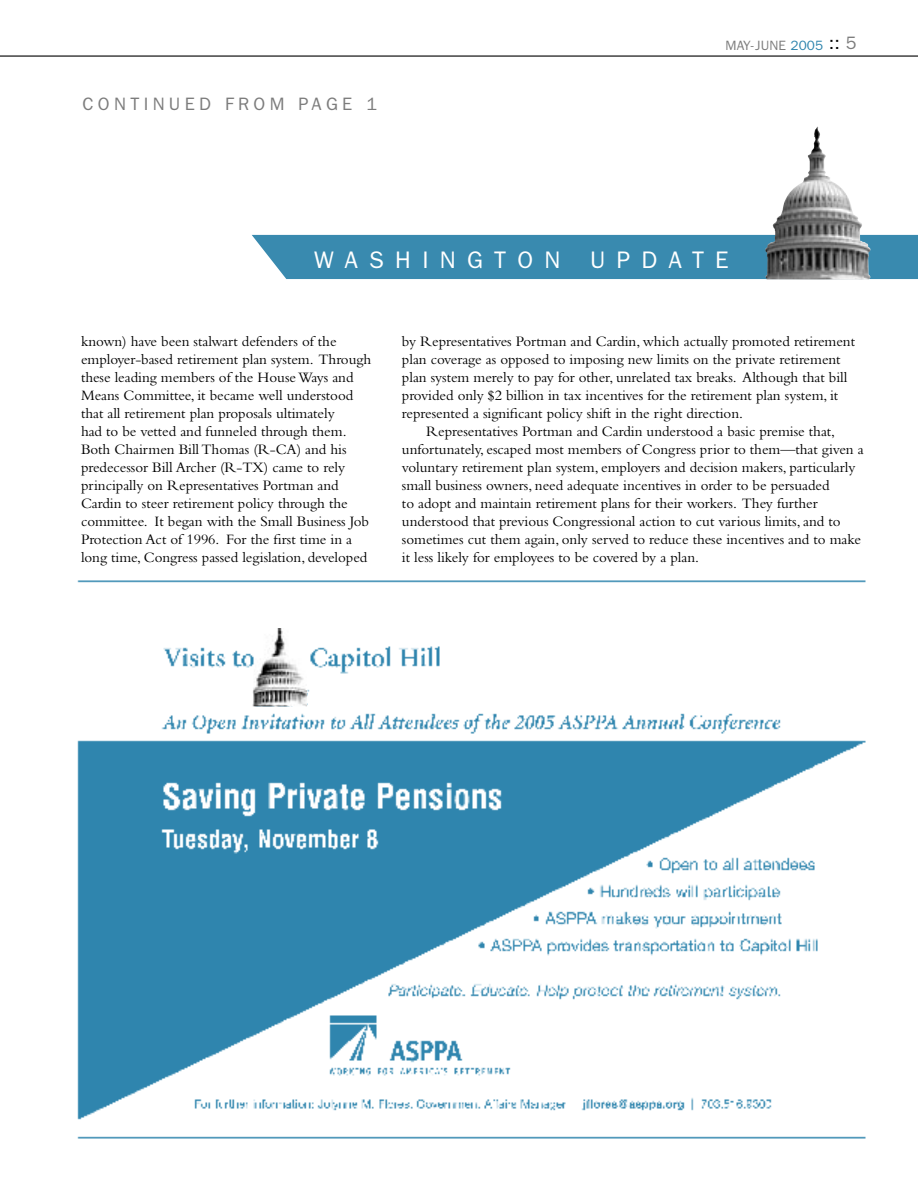
<style>
.page{position:relative;width:918px;height:1188px;background:#fff}
.page>*{position:absolute;margin:0;border:0;box-sizing:border-box;transform-origin:0 0}
.t1{font:24px "Franklin Gothic";letter-spacing:.47em;color:#fff}
.t2{font:18px "Franklin Gothic";letter-spacing:.24em;color:#7c7c7c}
.t3{font:15px/18px "Bembo";letter-spacing:-.005em;color:#000}
.t4{font:13.5px "Franklin Gothic";letter-spacing:.01em;color:#7c7c7c}
.s1{color:#2d84ad}
.s2{font-size:18px;color:#000}
.s3{font-size:18px}
</style>
<div class="page">
<hr style="left:0;top:55px;width:918px;height:2px;background:#000">
<div style="left:252px;top:235px;width:666px;height:44px;background:#398aaf"></div>
<img style="left:764px;top:126px;width:107px;height:153px">
<img style="left:77px;top:580px;width:789px;height:559px">
<img style="left:252px;top:628px;width:54px;height:78px">
<p class="t2" style="left:82px;top:93px;width:296px">CONTINUED FROM PAGE 1</p>
<p class="t4" style="left:726px;top:37px;width:132px">MAY-JUNE <span class="s1">2005</span> <span class="s2">::</span> <span class="s3">5</span></p>
<h1 class="t1" style="left:314px;top:246px;width:416px">WASHINGTON UPDATE</h1>
<p class="t3" style="left:81px;top:332px;width:292px">known) have been stalwart defenders of the employer-based retirement plan system. Through these leading members of the House Ways and Means Committee, it became well understood that all retirement plan proposals ultimately<br>had to be vetted and funneled through them.<br>Both Chairmen Bill Thomas (R-CA) and his predecessor Bill Archer (R-TX) came to rely principally on Representatives Portman and Cardin to steer retirement policy through the committee. It began with the Small Business Job Protection Act of 1996. For the first time in a long time, Congress passed legislation, developed</p>
<p class="t3" style="left:402px;top:332px;width:455px">by Representatives Portman and Cardin, which actually promoted retirement plan coverage as opposed to imposing new limits on the private retirement plan system merely to pay for other, unrelated tax breaks. Although that bill provided only $2 billion in tax incentives for the retirement plan system, it represented a significant policy shift in the right direction.</p>
<p class="t3" style="left:402px;top:422px;width:463px;text-indent:24px">Representatives Portman and Cardin understood a basic premise that, unfortunately, escaped most members of Congress prior to them—that given a voluntary retirement plan system, employers and decision makers, particularly small business owners, need adequate incentives in order to be persuaded<br>to adopt and maintain retirement plans for their workers. They further understood that previous Congressional action to cut various limits, and to sometimes cut them again, only served to reduce these incentives and to make it less likely for employees to be covered by a plan.</p>
</div>
